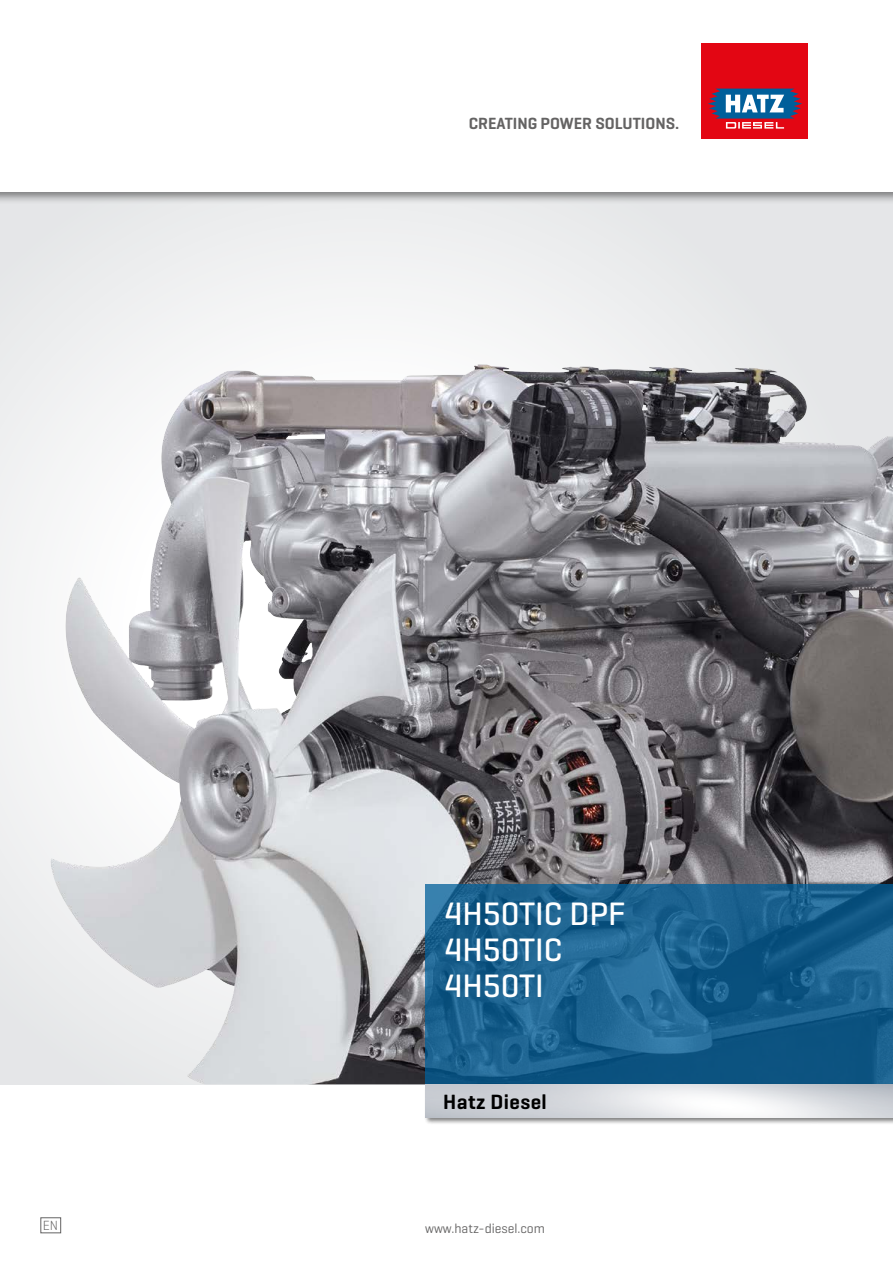
<style>
.page{position:relative;width:893px;height:1263px;background:#fff}
.page>*{position:absolute;margin:0;border:0;box-sizing:border-box;transform-origin:0 0}
.t1{font:500 33px/36px "Geogrotesque";color:#fff}
.t2{font:600 21px "Geogrotesque";letter-spacing:.02em;color:#000}
.t3{font:600 16.5px "Geogrotesque";color:#646363}
.t4{font:13.5px "Geogrotesque";color:#646363}
.t5{font:300 13.5px "Geogrotesque";color:#646363}
</style>
<div class="page">
<div style="left:0;top:193px;width:893px;height:891px;background:#edeeef"></div>
<img style="left:51px;top:364px;width:842px;height:720px">
<svg style="left:425px;top:884px;width:468px;height:199px;background:#185f8c"></svg>
<div style="left:424px;top:1083px;width:469px;height:42px;background:#000;opacity:.5"></div>
<img style="left:425px;top:1084px;width:468px;height:33px">
<div style="left:0;top:0;width:893px;height:205px;background:#000;opacity:.5"></div>
<div style="left:0;top:0;width:893px;height:191px;background:#fff"></div>
<div style="left:702px;top:43px;width:106px;height:95px;background:#e30613"></div>
<svg style="left:708px;top:89px;width:94px;height:40px"></svg>
<div style="left:40px;top:1217px;width:21px;height:16px;border:1px solid #646363"></div>
<p class="t5" style="left:43px;top:1217px;width:17px">EN</p>
<p class="t3" style="left:469px;top:113px;width:212px">CREATING POWER SOLUTIONS.</p>
<p class="t1" style="left:444px;top:895px;width:183px">4H50TIC DPF<br>4H50TIC<br>4H50TI</p>
<p class="t2" style="left:443px;top:1089px;width:105px">Hatz Diesel</p>
<p class="t4" style="left:425px;top:1220px;width:121px">www.hatz-diesel.com</p>
</div>
